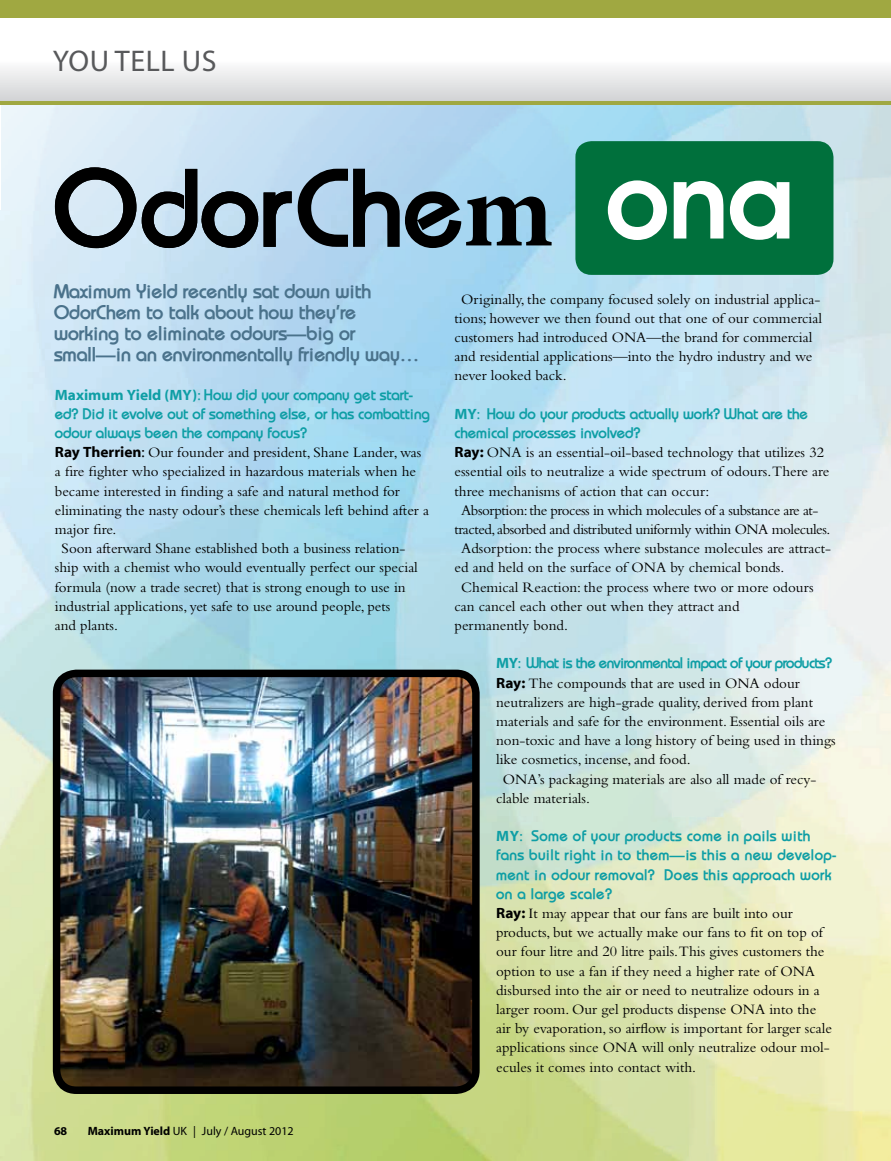
<style>
.page{position:relative;width:891px;height:1161px;background:#fff}
.page>*{position:absolute;margin:0;border:0;box-sizing:border-box;transform-origin:0 0}
.t1{font:700 107.7px "Bimini";color:#000}
.t2{font:600 105px "Avant Garde IT Cby BT";color:#fff}
.t3{font:30px "Myriad Pro";letter-spacing:.02em;color:#58595b}
.t4{font:700 19.5px/21px "Bimini";color:#4a728b}
.t5{font:15px/19.2px "Bembo Std";color:#000}
.t6{font:700 15px/19.2px "Bimini";color:#0e9ea5}
.t7{font:700 15px/19.2px "Bimini";letter-spacing:.03em;color:#0e9ea5}
.t8{font:15px "Bembo Std";letter-spacing:-.03em;color:#000}
.t9{font:700 15px "Bimini";letter-spacing:-.03em;color:#0e9ea5}
.t10{font:12px "Myriad Pro";color:#000}
.t11{font:700 12px "Myriad Pro";color:#000}
.s1{font-family:"Minion Pro"}
.s2{font-family:"Myriad Web Pro"}
.s3{font-family:"Myriad Web Pro";font-weight:400}
.s4{font-family:"Myriad Web Pro";font-weight:700}
.s5{font-weight:700}
</style>
<div class="page">
<img style="left:0;top:211px;width:891px;height:950px">
<img style="left:1px;top:101px;width:470px;height:110px">
<div style="left:471px;top:101px;width:158px;height:110px;background:#a6d7f2"></div>
<img style="left:629px;top:101px;width:262px;height:57px">
<img style="left:833px;top:158px;width:58px;height:53px">
<img style="left:57px;top:673px;width:419px;height:417px">
<div style="left:53px;top:670px;width:427px;height:424px;border:8px solid #000;border-radius:20px"></div>
<div style="left:0;top:17px;width:891px;height:84px;background:linear-gradient(to bottom,#fff,#dddedf)"></div>
<div style="left:0;top:0;width:891px;height:17px;background:#a0a841"></div>
<hr style="left:0;top:102px;width:891px;height:3px;background:#a0a841">
<div style="left:575px;top:141px;width:258px;height:134px;background:#00703c;border-radius:16px"></div>
<h3 class="t3" style="left:53px;top:42px;width:165px">YOU TELL US</h3>
<h1 class="t1" style="left:54px;top:143px;width:501px">OdorChe<span class="s1">m</span></h1>
<h2 class="t2" style="left:605px;top:138px;width:191px">ona</h2>
<h3 class="t4" style="left:54px;top:281px;width:367px">Maximum Yield recently sat down with OdorChem to talk about how they’re working to eliminate odours—big or small—in an environmentally friendly way…</h3>
<p class="t6" style="left:55px;top:385px;width:377px"><span class="s2">Maximum Yield (MY)</span><span class="s3">:</span> How did your company get start&shy;ed? Did it evolve out of something else, or has combatting odour always been the company focus?</p>
<p class="t5" style="left:55px;top:443px;width:368px"><span class="s4">Ray Therrien</span><span class="s2">:</span> Our founder and president, Shane Lander, was</p>
<p class="t5" style="left:55px;top:462px;width:363px">a fire fighter who specialized in hazardous materials when he</p>
<p class="t5" style="left:55px;top:481px;width:346px">became interested in finding a safe and natural method for</p>
<p class="t5" style="left:55px;top:500px;width:376px">eliminating the nasty odour’s these chemicals left behind after a</p>
<p class="t5" style="left:55px;top:519px;width:63px">major fire.</p>
<p class="t5" style="left:62px;top:539px;width:345px">Soon afterward Shane established both a business relation-</p>
<p class="t5" style="left:55px;top:558px;width:365px">ship with a chemist who would eventually perfect our special</p>
<p class="t5" style="left:55px;top:577px;width:352px">formula (now a trade secret) that is strong enough to use in</p>
<p class="t5" style="left:55px;top:596px;width:337px">industrial applications, yet safe to use around people, pets</p>
<p class="t5" style="left:55px;top:615px;width:65px">and plants.</p>
<p class="t11" style="left:54px;top:1123px;width:15px">68</p>
<p class="t10" style="left:88px;top:1123px;width:208px"><span class="s5">Maximum Yield</span> UK | July / August 2012</p>
<p class="t5" style="left:455px;top:289px;width:369px;text-indent:7px">Originally, the company focused solely on industrial applica&shy;tions; however we then found out that one of our commercial customers had introduced ONA—the brand for commercial and residential applications—into the hydro industry and we never looked back.</p>
<p class="t6" style="left:455px;top:404px;width:355px"><span class="s2">MY</span><span class="s3">:</span> How do your products actually work? What are the chemical processes involved?</p>
<p class="t5" style="left:455px;top:443px;width:371px"><span class="s4">Ray:</span> ONA is an essential-oil-based technology that utilizes 32</p>
<p class="t5" style="left:455px;top:462px;width:376px">essential oils to neutralize a wide spectrum of odours.There are</p>
<p class="t5" style="left:455px;top:481px;width:256px">three mechanisms of action that can occur:</p>
<p class="t8" style="left:461px;top:501px;width:359px">Absorption: the process in which molecules of a substance are at-</p>
<p class="t8" style="left:455px;top:521px;width:377px">tracted, absorbed and distributed uniformly within ONA molecules.</p>
<p class="t5" style="left:461px;top:539px;width:371px">Adsorption: the process where substance molecules are attract-</p>
<p class="t5" style="left:455px;top:558px;width:331px">ed and held on the surface of ONA by chemical bonds.</p>
<p class="t5" style="left:461px;top:577px;width:354px">Chemical Reaction: the process where two or more odours</p>
<p class="t5" style="left:455px;top:596px;width:287px">can cancel each other out when they attract and</p>
<p class="t5" style="left:455px;top:615px;width:115px">permanently bond.</p>
<p class="t9" style="left:496px;top:654px;width:337px"><span class="s2">MY</span><span class="s3">:</span> What is the environmental impact of your products?</p>
<p class="t5" style="left:496px;top:673px;width:305px"><span class="s4">Ray:</span> The compounds that are used in ONA odour</p>
<p class="t5" style="left:496px;top:692px;width:319px">neutralizers are high-grade quality, derived from plant</p>
<p class="t5" style="left:496px;top:711px;width:331px">materials and safe for the environment. Essential oils are</p>
<p class="t5" style="left:496px;top:731px;width:341px">non-toxic and have a long history of being used in things</p>
<p class="t5" style="left:496px;top:750px;width:196px">like cosmetics, incense, and food.</p>
<p class="t5" style="left:503px;top:769px;width:315px">ONA’s packaging materials are also all made of recy-</p>
<p class="t5" style="left:496px;top:788px;width:95px">clable materials.</p>
<p class="t7" style="left:496px;top:826px;width:342px"><span class="s2">MY</span><span class="s3">:</span> Some of your products come in pails with fans built right in to them—is this a new develop&shy;ment in odour removal? Does this approach work on a large scale?</p>
<p class="t5" style="left:496px;top:903px;width:337px"><span class="s4">Ray:</span> It may appear that our fans are built into our products, but we actually make our fans to fit on top of our four litre and 20 litre pails.This gives customers the option to use a fan if they need a higher rate of ONA disbursed into the air or need to neutralize odours in a larger room. Our gel products dispense ONA into the air by evaporation, so airflow is important for larger scale applications since ONA will only neutralize odour mol&shy;ecules it comes into contact with.</p>
</div>
